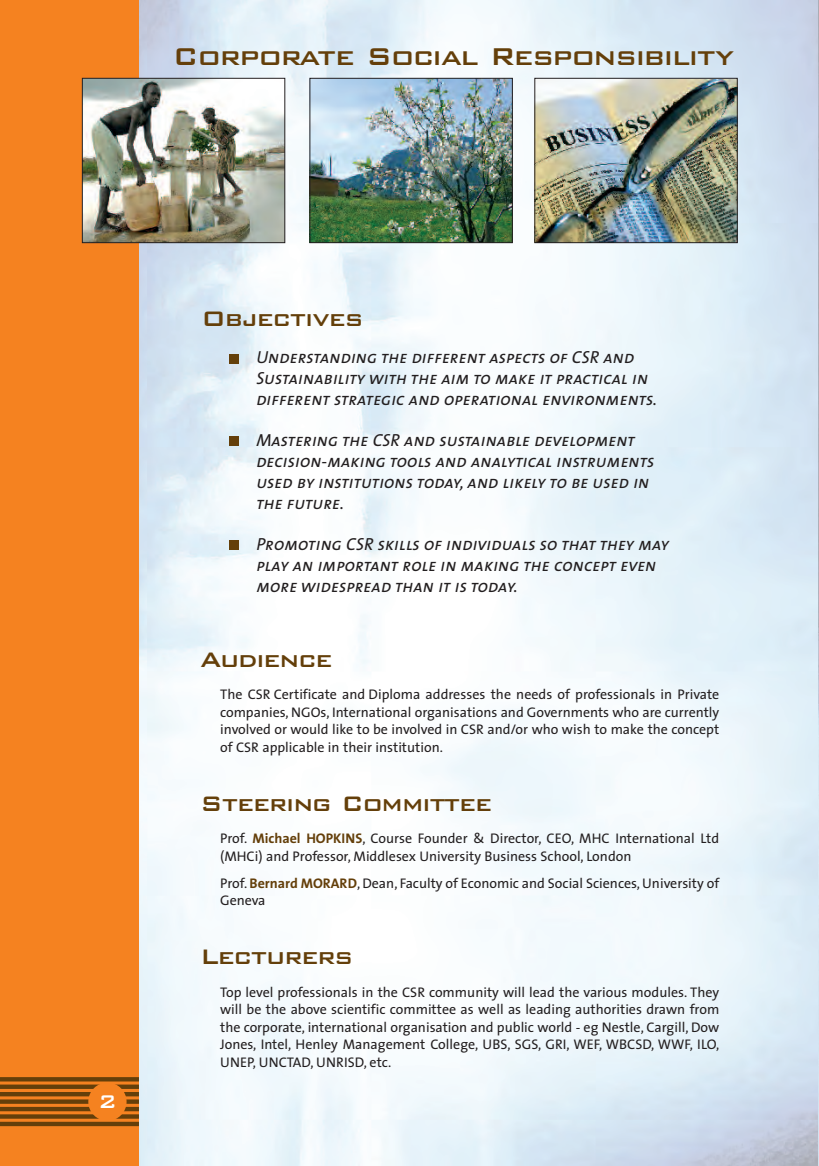
<style>
.page{position:relative;width:819px;height:1166px;background:#fff}
.page>*{position:absolute;margin:0;border:0;box-sizing:border-box;transform-origin:0 0}
.t1{font:500 32.38px "Bank Gothic BT";letter-spacing:-.04em;color:#643f0a}
.t2{font:500 28px "Bank Gothic BT";letter-spacing:-.04em;color:#643f0a}
.t3{font:500 24.5px "Bank Gothic BT";color:#fff}
.t4{font:italic 17.5px/21px "The Sans Caps";color:#231f20}
.t5{font:14px/17.5px "The Sans";color:#231f20;text-align:justify}
.s1{font-weight:700;color:#643f0a}
</style>
<div class="page">
<img style="left:139px;top:0;width:680px;height:1166px">
<div style="left:0;top:0;width:139px;height:1166px;background:#f58220"></div>
<img style="left:311px;top:80px;width:200px;height:161px">
<div style="left:309px;top:78px;width:204px;height:165px;border:1px solid #231f20"></div>
<img style="left:536px;top:80px;width:199px;height:161px">
<div style="left:534px;top:78px;width:203px;height:165px;border:1px solid #231f20"></div>
<img style="left:84px;top:80px;width:199px;height:161px">
<div style="left:82px;top:78px;width:203px;height:165px;border:1px solid #231f20"></div>
<div style="left:229px;top:541px;width:10px;height:9px;background:#643f0a"></div>
<div style="left:229px;top:437px;width:10px;height:9px;background:#643f0a"></div>
<div style="left:229px;top:354px;width:10px;height:9px;background:#643f0a"></div>
<svg style="left:0;top:1077px;width:139px;height:4px"></svg>
<div style="left:0;top:1084px;width:139px;height:5px;background:#643f0a"></div>
<hr style="left:0;top:1092px;width:139px;height:4px;background:#643f0a">
<div style="left:0;top:1099px;width:139px;height:5px;background:#643f0a"></div>
<hr style="left:0;top:1107px;width:139px;height:4px;background:#643f0a">
<svg style="left:0;top:1114px;width:139px;height:4px"></svg>
<hr style="left:0;top:1122px;width:139px;height:4px;background:#643f0a">
<div style="left:88px;top:1082px;width:38px;height:39px;background:#f58220;border-radius:50%"></div>
<h1 class="t1" style="left:173px;top:35px;width:562px">Corporate Social Responsibility</h1>
<h3 class="t3" style="left:98px;top:1085px;width:20px">2</h3>
<h2 class="t2" style="left:201px;top:300px;width:163px">Objectives</h2>
<p class="t4" style="left:256px;top:348px;width:402px">Understanding the different aspects of CSR and<br>Sustainability with the aim to make it practical in different strategic and operational environments.</p>
<p class="t4" style="left:256px;top:431px;width:399px">Mastering the CSR and sustainable development decision-making tools and analytical instruments used by institutions today, and likely to be used in the future.</p>
<p class="t4" style="left:256px;top:535px;width:414px">Promoting CSR skills of individuals so that they may play an important role in making the concept even more widespread than it is today.</p>
<h2 class="t2" style="left:200px;top:641px;width:134px">Audience</h2>
<p class="t5" style="left:220px;top:687px;width:500px">The CSR Certificate and Diploma addresses the needs of professionals in Private companies, NGOs, International organisations and Governments who are currently involved or would like to be involved in CSR and/or who wish to make the concept of CSR applicable in their institution.</p>
<h2 class="t2" style="left:200px;top:784px;width:293px">Steering Committee</h2>
<p class="t5" style="left:220px;top:831px;width:500px">Prof. <span class="s1">Michael HOPKINS</span>, Course Founder &amp; Director, CEO, MHC International Ltd (MHCi) and Professor, Middlesex University Business School, London</p>
<p class="t5" style="left:220px;top:876px;width:500px">Prof. <span class="s1">Bernard MORARD</span>, Dean, Faculty of Economic and Social Sciences, University of<br>Geneva</p>
<h2 class="t2" style="left:200px;top:938px;width:154px">Lecturers</h2>
<p class="t5" style="left:220px;top:984px;width:500px">Top level professionals in the CSR community will lead the various modules. They will be the above scientific committee as well as leading authorities drawn from the corporate, international organisation and public world - eg Nestle, Cargill, Dow Jones, Intel, Henley Management College, UBS, SGS, GRI, WEF, WBCSD, WWF, ILO, UNEP, UNCTAD, UNRISD, etc.</p>
</div>
